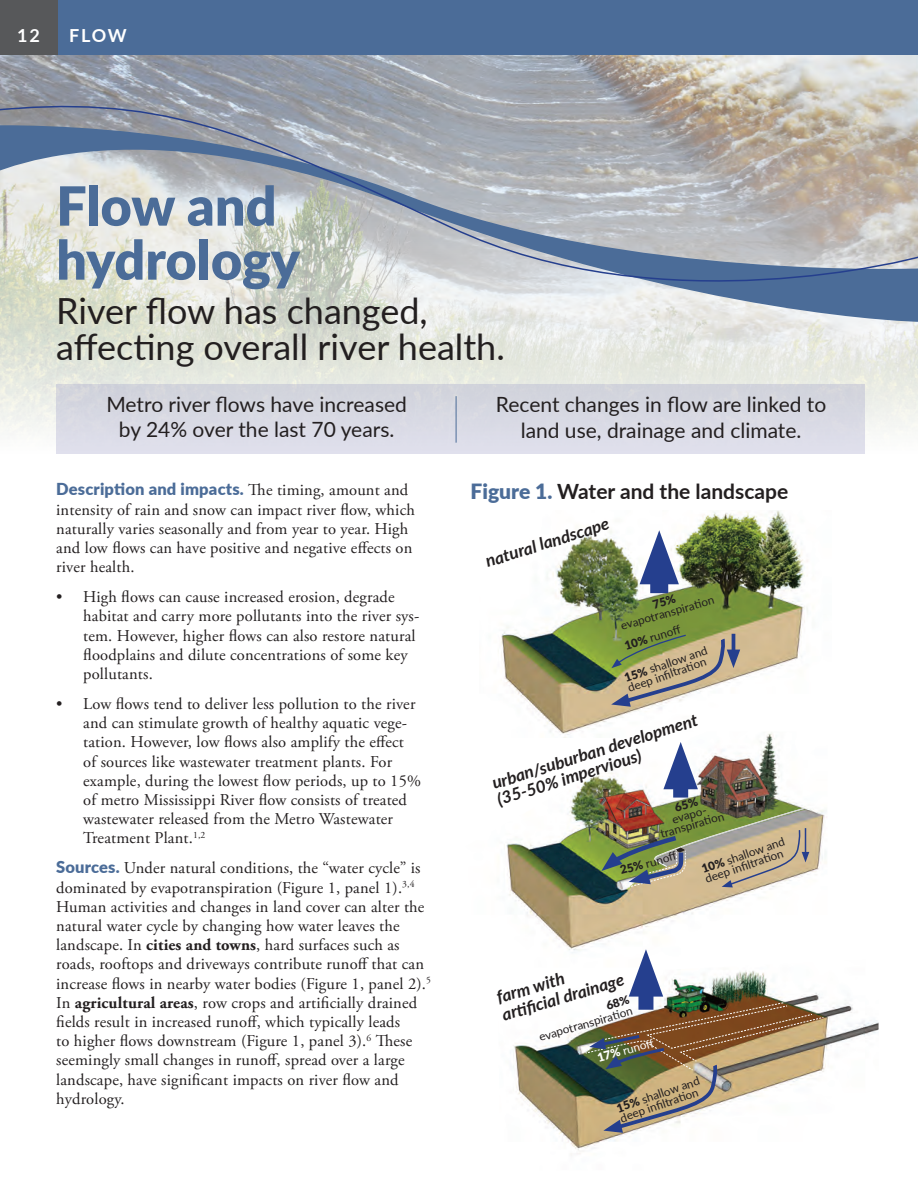
<style>
.page{position:relative;width:918px;height:1188px;background:#fff}
.page>*{position:absolute;margin:0;border:0;box-sizing:border-box;transform-origin:0 0}
.Indicator_Names{font:900 54px/54px "Lato";color:#4b6c98}
.Headline{font:36px/36px "Lato";color:#231f20}
.Summary_Points{font:21px/25.2px "Lato";color:#231f20;text-align:center}
.t1{font:700 21px "Lato";color:#231f20}
.t2{font:700 18px "Lato";letter-spacing:.09em;color:#fff}
.t3{font:italic 700 17.1px/17.2px "Lato";color:#231f20}
.Heading{font:16.5px/19.2px "Adobe Garamond Pro";letter-spacing:.01em;color:#231f20}
.t4{font:11.7px/10.5px "Lato";color:#231f20}
.t5{font:11.7px "Lato";color:#fff}
.s1{font-family:"Lato";font-weight:900;color:#4b6c98}
.s2{font-weight:700}
.s3{font-weight:900;color:#4b6c98}
.s4{font-weight:900}
</style>
<div class="page">
<img style="left:0;top:55px;width:918px;height:399px">
<div style="left:56px;top:0;width:862px;height:55px;background:#4b6c98"></div>
<div style="left:0;top:0;width:58px;height:55px;background:#57585a"></div>
<div style="left:56px;top:384px;width:808px;height:70px;background:#d8dae4"></div>
<svg style="left:0;top:94px;width:918px;height:233px;background:#b7bbbe"></svg>
<hr style="left:456px;top:396px;width:1px;height:47px;background:#4b6c98">
<img style="left:501px;top:511px;width:307px;height:221px">
<svg style="left:611px;top:634px;width:129px;height:73px;background:#b5b18f"></svg>
<div style="left:650px;top:563px;width:18px;height:30px;background:#253f8e"></div>
<svg style="left:640px;top:530px;width:39px;height:54px"></svg>
<img style="left:504px;top:732px;width:323px;height:221px">
<div style="left:673px;top:770px;width:15px;height:28px;background:#253f8e"></div>
<svg style="left:663px;top:742px;width:35px;height:47px"></svg>
<img style="left:601px;top:807px;width:208px;height:81px">
<img style="left:513px;top:1003px;width:366px;height:152px">
<img style="left:585px;top:949px;width:239px;height:184px">
<p class="t2" style="left:17px;top:22px;width:24px">12</p>
<p class="t2" style="left:69px;top:22px;width:59px">FLOW</p>
<p class="Indicator_Names" style="left:56px;top:177px;width:245px">Flow and hydrology</p>
<p class="Headline" style="left:56px;top:291px;width:450px">River flow has changed, affecting overall river health.</p>
<p class="Summary_Points" style="left:106px;top:391px;width:302px">Metro river flows have increased by 24% over the last 70 years.</p>
<p class="Summary_Points" style="left:496px;top:391px;width:332px">Recent changes in flow are linked to land use, drainage and climate.</p>
<p class="Heading" style="left:56px;top:481px;width:360px"><span class="s1">Description and impacts.</span> The timing, amount and intensity of rain and snow can impact river flow, which naturally varies seasonally and from year to year. High and low flows can have positive and negative effects on river health.</p>
<p class="Heading" style="left:83px;top:588px;width:338px;text-indent:-27px">• High flows can cause increased erosion, degrade habitat and carry more pollutants into the river sys&shy;tem. However, higher flows can also restore natural floodplains and dilute concentrations of some key pollutants.</p>
<p class="Heading" style="left:83px;top:695px;width:339px;text-indent:-27px">• Low flows tend to deliver less pollution to the river and can stimulate growth of healthy aquatic vege&shy;tation. However, low flows also amplify the effect of sources like wastewater treatment plants. For example, during the lowest flow periods, up to 15% of metro Mississippi River flow consists of treated wastewater released from the Metro Wastewater Treatment Plant.<sup>1,2</sup></p>
<p class="Heading" style="left:56px;top:859px;width:376px"><span class="s1">Sources.</span> Under natural conditions, the “water cycle” is dominated by evapotranspiration (Figure 1, panel 1).<sup>3,4<br></sup>Human activities and changes in land cover can alter the natural water cycle by changing how water leaves the landscape. In <span class="s2">cities and towns</span>, hard surfaces such as roads, rooftops and driveways contribute runoff that can increase flows in nearby water bodies (Figure 1, panel 2).<sup>5<br></sup>In <span class="s2">agricultural areas</span>, row crops and artificially drained fields result in increased runoff, which typically leads<br>to higher flows downstream (Figure 1, panel 3).<sup>6</sup> These seemingly small changes in runoff, spread over a large landscape, have significant impacts on river flow and hydrology.</p>
<p class="t1" style="left:471px;top:476px;width:319px"><span class="s3">Figure 1.</span> Water and the landscape</p>
<p class="t3" style="left:483px;top:552px;width:130px;rotate:-17deg">natural landscape</p>
<p class="t4" style="left:616px;top:609px;width:98px;line-height:11.7px;text-align:center;rotate:-16deg"><span class="s4">75% </span>evapotranspirati on</p>
<p class="t4" style="left:623px;top:640px;width:56px;rotate:-17deg"><span class="s4">10%</span> runoff</p>
<p class="t4" style="left:623px;top:673px;width:88px;rotate:-19deg"><span class="s4">15%</span> shallow and deep infi ltrati on</p>
<p class="t3" style="left:490px;top:774px;width:216px;rotate:-17deg">urban/suburban development (35-50% impervious)</p>
<p class="t4" style="left:653px;top:808px;width:67px;text-align:center;rotate:-16deg"><span class="s4">65%<br></span>evapo&shy;transpirati on</p>
<p class="t4" style="left:619px;top:865px;width:56px;rotate:-15deg"><span class="s4">25%</span> runoff</p>
<p class="t4" style="left:700px;top:864px;width:88px;rotate:-19deg"><span class="s4">10%</span> shallow and deep infi ltrati on</p>
<p class="t3" style="left:494px;top:988px;width:128px;line-height:18.5px;rotate:-17deg">farm with<br>arti fi cial drainage</p>
<p class="t4" style="left:534px;top:1020px;width:98px;line-height:11.7px;text-align:right;rotate:-16deg"><span class="s4">68% </span>evapotranspirati on</p>
<p class="t5" style="left:595px;top:1050px;width:56px;rotate:-15deg"><span class="s4">17%</span> runoff</p>
<p class="t4" style="left:615px;top:1103px;width:88px;rotate:-19deg"><span class="s4">15%</span> shallow and deep infi ltrati on</p>
</div>
